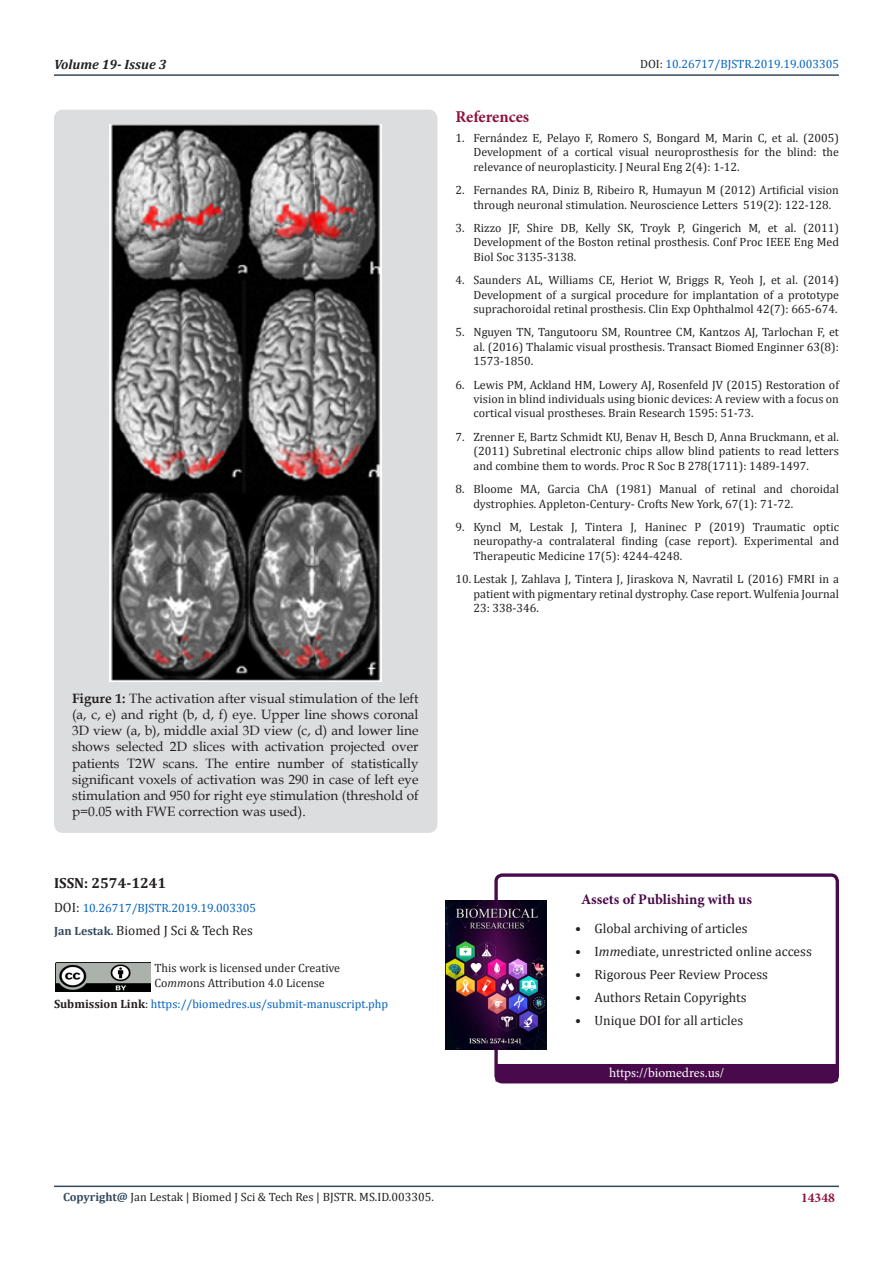
<style>
.page{position:relative;width:893px;height:1263px;background:#fff}
.page>*{position:absolute;margin:0;border:0;box-sizing:border-box;transform-origin:0 0}
.t1{font:700 16.5px "Minion Pro";letter-spacing:-.005em;color:#8f133a}
.t2{font:700 14.7px "Minion Pro";color:#480a4b}
.t3{font:700 14.7px "Cambria";color:#231f20}
.t4{font:13.5px/16.2px "Book Antiqua";color:#231f20;text-align:justify}
.t5{font:13.5px "Cambria";color:#231f20}
.t6{font:13.5px "Minion Pro";letter-spacing:-.005em;color:#fff}
.t7{font:italic 700 13.5px "Cambria";color:#231f20}
.t8{font:700 13.5px "Minion Pro";color:#8f133a}
.t9{font:12px/14.4px "Cambria";color:#231f20;text-align:justify}
.t10{font:12px "Cambria";color:#0563c1}
.s1{color:#231f20}
.s2{font-weight:700}
.s3{font-size:13.5px;color:#231f20}
.s4{font-weight:700;font-size:12px;color:#34495e}
.s5{font-style:italic}
.s6{font-weight:700;color:#231f20}
.s7{font-weight:700;color:#34495e}
</style>
<div class="page">
<hr style="left:54px;top:1185px;width:785px;height:2px;background:#34495e">
<hr style="left:54px;top:74px;width:785px;height:2px;background:#34495e">
<div style="left:494px;top:873px;width:345px;height:210px;border:3px solid #480a4b;border-radius:6px"></div>
<div style="left:496px;top:1064px;width:341px;height:17px;background:#480a4b"></div>
<img style="left:445px;top:900px;width:102px;height:150px">
<img style="left:56px;top:962px;width:95px;height:29px">
<div style="left:54px;top:110px;width:383px;height:723px;background:#dcdddf;border-radius:9px"></div>
<img style="left:110px;top:125px;width:272px;height:556px">
<p class="t7" style="left:54px;top:55px;width:114px">Volume 19- Issue 3</p>
<p class="t10" style="left:640px;top:57px;width:200px"><span class="s1">DOI:</span> 10.26717/BJSTR.2019.19.003305</p>
<p class="t4" style="left:72px;top:690px;width:348px"><span class="s2">Figure 1:</span> The activation after visual stimulation of the left (a, c, e) and right (b, d, f) eye. Upper line shows coronal 3D view (a, b), middle axial 3D view (c, d) and lower line shows selected 2D slices with activation projected over patients T2W scans. The entire number of statistically significant voxels of activation was 290 in case of left eye stimulation and 950 for right eye stimulation (threshold of p=0.05 with FWE correction was used).</p>
<p class="t3" style="left:54px;top:872px;width:114px">ISSN: 2574-1241</p>
<p class="t10" style="left:54px;top:901px;width:204px"><span class="s3">DOI:</span> 10.26717/BJSTR.2019.19.003305</p>
<p class="t5" style="left:54px;top:922px;width:200px"><span class="s4">Jan Lestak.</span> Biomed J Sci &amp; Tech Res</p>
<p class="t9" style="left:155px;top:961px;width:187px">This work is licensed under Creative</p>
<p class="t9" style="left:155px;top:975px;width:172px">Co<span class="s5">mm</span>ons Attribution 4.0 License</p>
<p class="t10" style="left:54px;top:997px;width:336px"><span class="s6">Submission Link</span><span class="s1">:</span> https://biomedres.us/submit-manuscript.php</p>
<p class="t1" style="left:455px;top:105px;width:75px">References</p>
<p class="t9" style="left:473px;top:131px;width:367px;text-indent:-18px">1. Fernández E, Pelayo F, Romero S, Bongard M, Marin C, et al. (2005)<br>Development of a cortical visual neuroprosthesis for the blind: the relevance of neuroplasticity. J Neural Eng 2(4): 1-12.</p>
<p class="t9" style="left:473px;top:183px;width:367px;text-indent:-18px">2. Fernandes RA, Diniz B, Ribeiro R, Humayun M (2012) Artificial vision through neuronal stimulation. Neuroscience Letters 519(2): 122-128.</p>
<p class="t9" style="left:473px;top:221px;width:367px;text-indent:-18px">3. Rizzo JF, Shire DB, Kelly SK, Troyk P, Gingerich M, et al. (2011)<br>Development of the Boston retinal prosthesis. Conf Proc IEEE Eng Med Biol Soc 3135-3138.</p>
<p class="t9" style="left:473px;top:273px;width:367px;text-indent:-18px">4. Saunders AL, Williams CE, Heriot W, Briggs R, Yeoh J, et al. (2014)<br>Development of a surgical procedure for implantation of a prototype suprachoroidal retinal prosthesis. Clin Exp Ophthalmol 42(7): 665-674.</p>
<p class="t9" style="left:473px;top:325px;width:367px;text-indent:-18px">5. Nguyen TN, Tangutooru SM, Rountree CM, Kantzos AJ, Tarlochan F, et al. (2016) Thalamic visual prosthesis. Transact Biomed Enginner 63(8):<br>1573-1850.</p>
<p class="t9" style="left:473px;top:377px;width:367px;text-indent:-18px">6. Lewis PM, Ackland HM, Lowery AJ, Rosenfeld JV (2015) Restoration of vision in blind individuals using bionic devices: A review with a focus on cortical visual prostheses. Brain Research 1595: 51-73.</p>
<p class="t9" style="left:473px;top:430px;width:367px;text-indent:-18px">7. Zrenner E, Bartz Schmidt KU, Benav H, Besch D, Anna Bruckmann, et al. (2011) Subretinal electronic chips allow blind patients to read letters and combine them to words. Proc R Soc B 278(1711): 1489-1497.</p>
<p class="t9" style="left:473px;top:482px;width:367px;text-indent:-18px">8. Bloome MA, Garcia ChA (1981) Manual of retinal and choroidal dystrophies. Appleton-Century- Crofts New York, 67(1): 71-72.</p>
<p class="t9" style="left:473px;top:520px;width:367px;text-indent:-18px">9. Kyncl M, Lestak J, Tintera J, Haninec P (2019) Traumatic optic neuropathy-a contralateral finding (case report). Experimental and Therapeutic Medicine 17(5): 4244-4248.</p>
<p class="t9" style="left:473px;top:572px;width:367px;text-indent:-18px">10. Lestak J, Zahlava J, Tintera J, Jiraskova N, Navratil L (2016) FMRI in a patient with pigmentary retinal dystrophy. Case report. Wulfenia Journal 23: 338-346.</p>
<p class="t2" style="left:581px;top:889px;width:172px">Assets of Publishing with us</p>
<p class="t5" style="left:575px;top:920px;width:174px">• Global archiving of articles</p>
<p class="t5" style="left:575px;top:943px;width:238px">• I<span class="s5">mm</span>ediate, unrestricted online access</p>
<p class="t5" style="left:575px;top:966px;width:194px">• Rigorous Peer Review Process</p>
<p class="t5" style="left:575px;top:989px;width:173px">• Authors Retain Copyrights</p>
<p class="t5" style="left:575px;top:1012px;width:169px">• Unique DOI for all articles</p>
<p class="t6" style="left:609px;top:1064px;width:117px">https://biomedres.us/</p>
<p class="t9" style="left:63px;top:1190px;width:372px"><span class="s7">Copyright@</span> Jan Lestak | Biomed J Sci &amp; Tech Res | BJSTR. MS.ID.003305.</p>
<p class="t8" style="left:801px;top:1188px;width:35px">14348</p>
</div>
